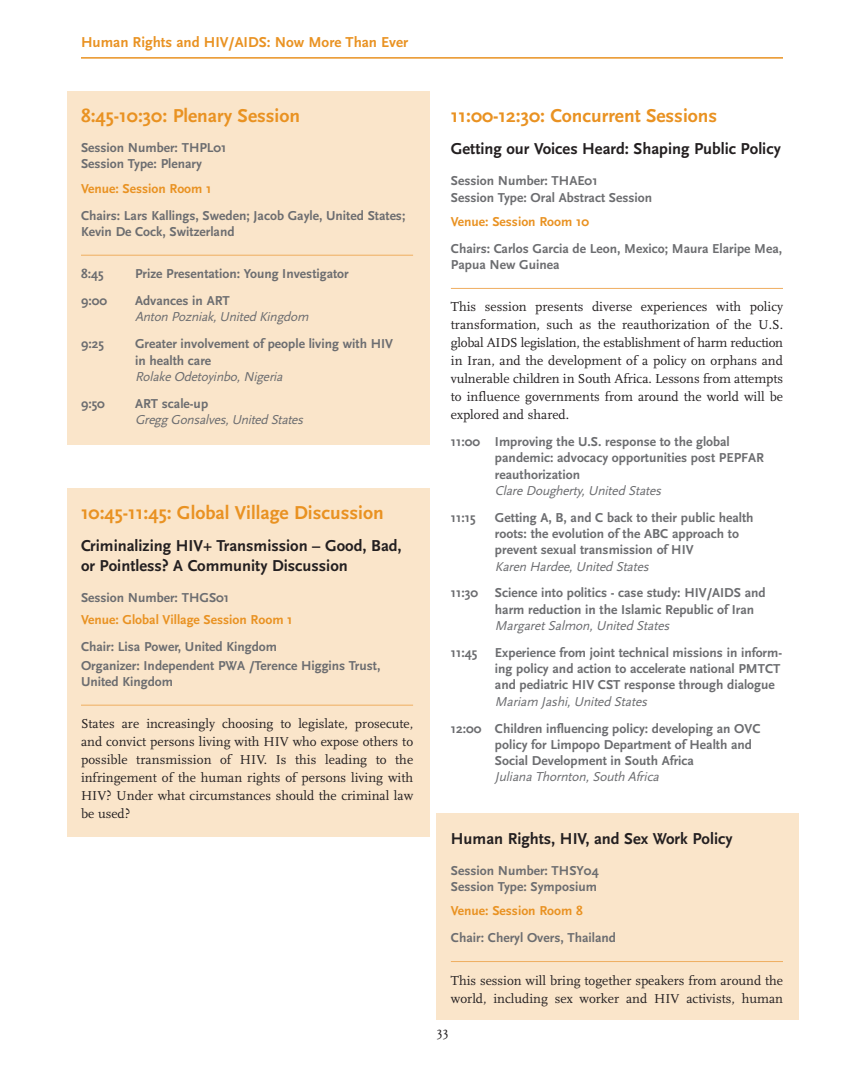
<style>
.page{position:relative;width:864px;height:1080px;background:#fff}
.page>*{position:absolute;margin:0;border:0;box-sizing:border-box;transform-origin:0 0}
.t1{font:700 19.5px "Scala Sans";color:#e99222}
.t2{font:700 16.5px/19.8px "Scala Sans";color:#231f20}
.t3{font:700 15px "Scala Sans";color:#e99222}
.t4{font:700 13.5px/16.2px "Scala Sans";color:#6c6d70}
.t5{font:13.5px/18px "Scala";color:#231f20;text-align:justify}
.t6{font:italic 13.5px "Scala Sans";letter-spacing:-.02em;color:#6c6d70}
.t7{font:700 13.5px "Scala Sans";color:#e99222}
</style>
<div class="page">
<div style="left:67px;top:489px;width:362px;height:348px;background:#fae5ca"></div>
<div style="left:437px;top:814px;width:362px;height:206px;background:#fae5ca"></div>
<div style="left:67px;top:92px;width:362px;height:353px;background:#fae5ca"></div>
<hr style="left:81px;top:255px;width:332px;height:1px;background:#efae60">
<hr style="left:81px;top:705px;width:332px;height:1px;background:#efae60">
<hr style="left:451px;top:288px;width:332px;height:1px;background:#efae60">
<hr style="left:451px;top:961px;width:332px;height:1px;background:#efae60">
<hr style="left:81px;top:57px;width:702px;height:2px;background:#e99222">
<p class="t3" style="left:81px;top:35px;width:329px">Human Rights and HIV/AIDS: Now More Than Ever</p>
<h1 class="t1" style="left:81px;top:107px;width:221px">8:45-10:30: Plenary Session</h1>
<p class="t4" style="left:81px;top:140px;width:147px">Session Number: THPL01<br>Session Type: Plenary</p>
<p class="t7" style="left:81px;top:182px;width:132px">Venue: Session Room 1</p>
<p class="t4" style="left:81px;top:208px;width:326px">Chairs: Lars Kallings, Sweden; Jacob Gayle, United States;<br>Kevin De Cock, Switzerland</p>
<p class="t4" style="left:81px;top:266px;width:24px">8:45</p>
<p class="t4" style="left:135px;top:266px;width:215px">Prize Presentation: Young Investigator</p>
<p class="t4" style="left:81px;top:293px;width:28px">9:00</p>
<p class="t4" style="left:135px;top:293px;width:96px">Advances in ART</p>
<p class="t6" style="left:135px;top:309px;width:177px">Anton Pozniak, United Kingdom</p>
<p class="t4" style="left:81px;top:336px;width:24px">9:25</p>
<p class="t4" style="left:135px;top:336px;width:260px">Greater involvement of people living with HIV in health care</p>
<p class="t6" style="left:135px;top:368px;width:151px">Rolake Odetoyinbo, Nigeria</p>
<p class="t4" style="left:81px;top:396px;width:26px">9:50</p>
<p class="t4" style="left:135px;top:396px;width:75px">ART scale-up</p>
<p class="t6" style="left:135px;top:412px;width:172px">Gregg Gonsalves, United States</p>
<h1 class="t1" style="left:81px;top:504px;width:304px">10:45-11:45: Global Village Discussion</h1>
<p class="t2" style="left:81px;top:537px;width:322px">Criminalizing HIV+ Transmission – Good, Bad, or Pointless? A Community Discussion</p>
<p class="t4" style="left:81px;top:590px;width:150px">Session Number: THGS01</p>
<p class="t7" style="left:81px;top:613px;width:213px">Venue: Global Village Session Room 1</p>
<p class="t4" style="left:81px;top:637px;width:301px;line-height:18.9px">Chair: Lisa Power, United Kingdom<br>Organizer: Independent PWA /Terence Higgins Trust,</p>
<p class="t4" style="left:81px;top:674px;width:94px">United Kingdom</p>
<p class="t5" style="left:81px;top:716px;width:334px">States are increasingly choosing to legislate, prosecute, and convict persons living with HIV who expose others to possible transmission of HIV. Is this leading to the infringement of the human rights of persons living with HIV? Under what circumstances should the criminal law be used?</p>
<h1 class="t1" style="left:451px;top:107px;width:268px">11:00-12:30: Concurrent Sessions</h1>
<p class="t2" style="left:451px;top:140px;width:331px">Getting our Voices Heard: Shaping Public Policy</p>
<p class="t4" style="left:451px;top:173px;width:203px">Session Number: THAE01<br>Session Type: Oral Abstract Session</p>
<p class="t7" style="left:451px;top:215px;width:140px">Venue: Session Room 10</p>
<p class="t4" style="left:451px;top:241px;width:333px">Chairs: Carlos Garcia de Leon, Mexico; Maura Elaripe Mea,<br>Papua New Guinea</p>
<p class="t5" style="left:451px;top:299px;width:334px">This session presents diverse experiences with policy transformation, such as the reauthorization of the U.S. global AIDS legislation, the establishment of harm reduction in Iran, and the development of a policy on orphans and vulnerable children in South Africa. Lessons from attempts to influence governments from around the world will be explored and shared.</p>
<p class="t4" style="left:495px;top:434px;width:271px;text-indent:-44px">11:00 Improving the U.S. response to the global pandemic: advocacy opportunities post PEPFAR reauthorization</p>
<p class="t6" style="left:495px;top:482px;width:170px">Clare Doug herty, United States</p>
<p class="t4" style="left:451px;top:510px;width:26px">11:15</p>
<p class="t4" style="left:495px;top:510px;width:260px">Getting A, B, and C back to their public health roots: the evolution of the ABC approach to prevent sexual transmission of HIV</p>
<p class="t6" style="left:495px;top:558px;width:157px">Karen Hardee, United States</p>
<p class="t4" style="left:495px;top:586px;width:272px;text-indent:-44px">11:30 Science into politics - case study: HIV/AIDS and harm reduction in the Islamic Republic of Iran</p>
<p class="t6" style="left:495px;top:617px;width:178px">Margaret Salmon, United States</p>
<p class="t4" style="left:451px;top:645px;width:28px">11:45</p>
<p class="t4" style="left:495px;top:645px;width:289px">Experience from joint technical missions in inform&shy;ing policy and action to accelerate national PMTCT and pediatric HIV CST response through dialogue</p>
<p class="t6" style="left:495px;top:693px;width:156px">Mariam J ashi, United States</p>
<p class="t4" style="left:495px;top:721px;width:267px;text-indent:-44px">12:00 Children influencing policy: developing an OVC policy for Limpopo Department of Health and<br>Social Development in South Africa</p>
<p class="t6" style="left:495px;top:769px;width:168px">J uliana Thornton, South Africa</p>
<p class="t2" style="left:451px;top:829px;width:283px">Human Rights, HIV, and Sex Work Policy</p>
<p class="t4" style="left:451px;top:863px;width:149px">Session Number: THSY04<br>Session Type: Symposium</p>
<p class="t7" style="left:451px;top:904px;width:133px">Venue: Session Room 8</p>
<p class="t4" style="left:451px;top:930px;width:167px">Chair: Cheryl Overs, Thailand</p>
<p class="t5" style="left:451px;top:972px;width:334px">This session will bring together speakers from around the world, including sex worker and HIV activists, human</p>
<p class="t5" style="left:437px;top:1024px;width:13px">33</p>
</div>
